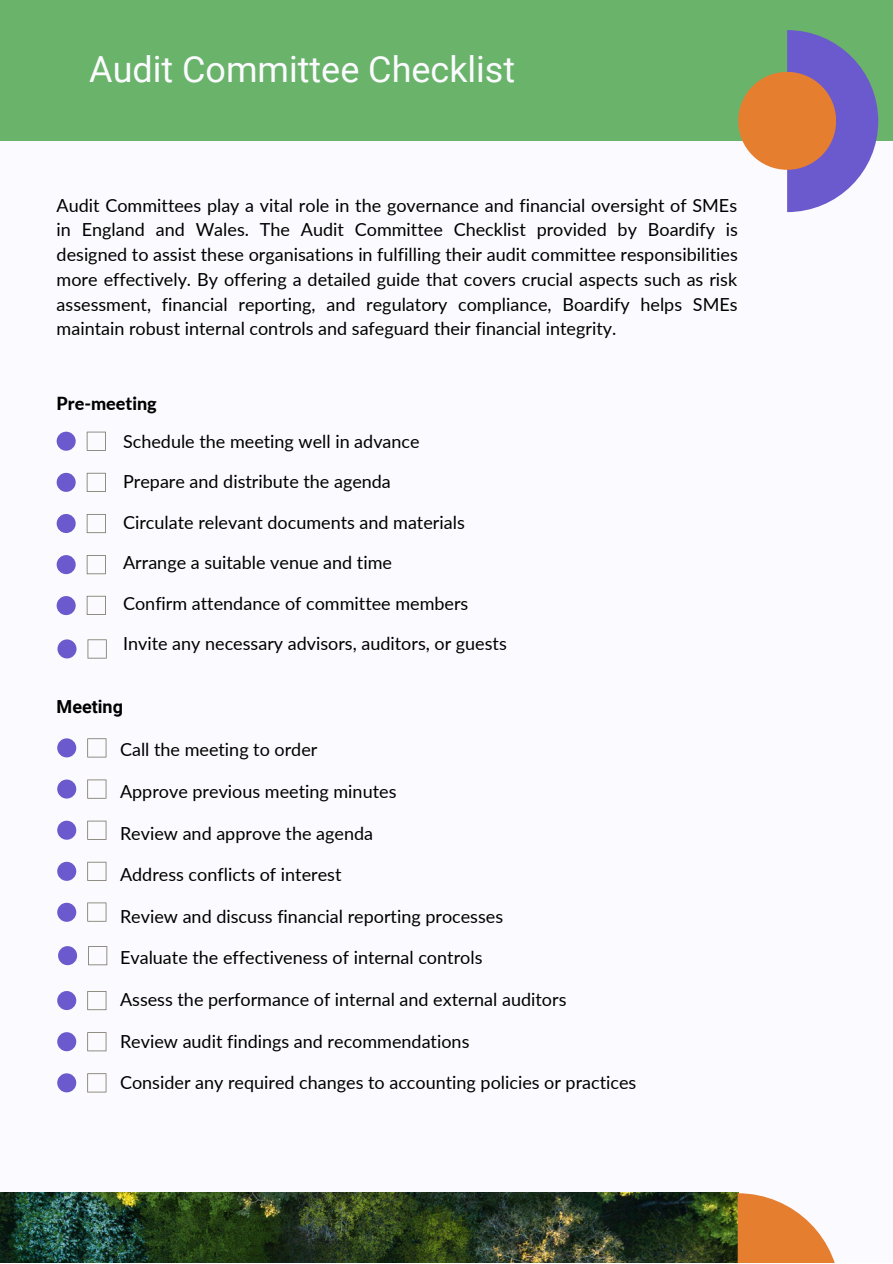
<style>
.page{position:relative;width:893px;height:1264px;background:#fff}
.page>*{position:absolute;margin:0;border:0;box-sizing:border-box;transform-origin:0 0}
.t1{font:36px "Roboto";color:#fbfbff}
.t2{font:18px/24.8px "Lato";color:#000;text-align:justify}
.t3{font:800 18px "Lato";color:#000}
.t4{font:700 18px "Roboto";color:#000}
</style>
<div class="page">
<div style="left:0;top:0;width:892px;height:1262px;background:#fbfbff"></div>
<img style="left:0;top:1192px;width:738px;height:70px">
<div style="left:0;top:0;width:892px;height:140px;background:#6ab36a"></div>
<svg style="left:787px;top:30px;width:91px;height:182px"></svg>
<div style="left:738px;top:72px;width:98px;height:98px;background:#e67e30;border-radius:50%"></div>
<svg style="left:737px;top:1193px;width:98px;height:69px"></svg>
<svg style="left:87px;top:596px;width:19px;height:19px"></svg>
<svg style="left:87px;top:555px;width:19px;height:19px"></svg>
<svg style="left:87px;top:514px;width:19px;height:19px"></svg>
<svg style="left:87px;top:473px;width:19px;height:19px"></svg>
<svg style="left:87px;top:431px;width:19px;height:20px"></svg>
<svg style="left:88px;top:639px;width:19px;height:19px"></svg>
<div style="left:57px;top:431px;width:19px;height:20px;background:#6a5acd;border-radius:50%"></div>
<div style="left:57px;top:473px;width:19px;height:19px;background:#6a5acd;border-radius:50%"></div>
<div style="left:57px;top:514px;width:19px;height:19px;background:#6a5acd;border-radius:50%"></div>
<div style="left:57px;top:555px;width:19px;height:19px;background:#6a5acd;border-radius:50%"></div>
<div style="left:57px;top:596px;width:19px;height:19px;background:#6a5acd;border-radius:50%"></div>
<div style="left:57px;top:639px;width:19px;height:19px;background:#6a5acd;border-radius:50%"></div>
<svg style="left:87px;top:902px;width:19px;height:19px"></svg>
<svg style="left:87px;top:861px;width:19px;height:19px"></svg>
<svg style="left:87px;top:820px;width:19px;height:19px"></svg>
<svg style="left:87px;top:779px;width:19px;height:19px"></svg>
<svg style="left:87px;top:738px;width:19px;height:19px"></svg>
<svg style="left:88px;top:946px;width:19px;height:19px"></svg>
<div style="left:57px;top:738px;width:19px;height:19px;background:#6a5acd;border-radius:50%"></div>
<div style="left:57px;top:779px;width:19px;height:19px;background:#6a5acd;border-radius:50%"></div>
<div style="left:57px;top:820px;width:19px;height:19px;background:#6a5acd;border-radius:50%"></div>
<div style="left:57px;top:861px;width:19px;height:19px;background:#6a5acd;border-radius:50%"></div>
<div style="left:57px;top:902px;width:19px;height:19px;background:#6a5acd;border-radius:50%"></div>
<div style="left:58px;top:946px;width:19px;height:19px;background:#6a5acd;border-radius:50%"></div>
<svg style="left:87px;top:1073px;width:19px;height:19px"></svg>
<svg style="left:87px;top:1032px;width:19px;height:19px"></svg>
<svg style="left:87px;top:991px;width:19px;height:19px"></svg>
<div style="left:57px;top:991px;width:19px;height:19px;background:#6a5acd;border-radius:50%"></div>
<div style="left:57px;top:1032px;width:19px;height:19px;background:#6a5acd;border-radius:50%"></div>
<div style="left:57px;top:1073px;width:19px;height:19px;background:#6a5acd;border-radius:50%"></div>
<h1 class="t1" style="left:89px;top:49px;width:427px">Audit Committee Checklist</h1>
<p class="t2" style="left:57px;top:192px;width:683px">Audit Committees play a vital role in the governance and financial oversight of SMEs in England and Wales. The Audit Committee Checklist provided by Boardify is designed to assist these organisations in fulfilling their audit committee responsibilities more effectively. By offering a detailed guide that covers crucial aspects such as risk assessment, financial reporting, and regulatory compliance, Boardify helps SMEs maintain robust internal controls and safeguard their financial integrity.</p>
<p class="t3" style="left:57px;top:392px;width:102px">Pre-meeting</p>
<p class="t2" style="left:123px;top:428px;width:298px">Schedule the meeting well in advance</p>
<p class="t2" style="left:123px;top:469px;width:269px">Prepare and distribute the agenda</p>
<p class="t2" style="left:123px;top:509px;width:343px">Circulate relevant documents and materials</p>
<p class="t2" style="left:123px;top:550px;width:270px">Arrange a suitable venue and time</p>
<p class="t2" style="left:123px;top:590px;width:347px">Confirm attendance of committee members</p>
<p class="t2" style="left:123px;top:631px;width:385px">Invite any necessary advisors, auditors, or guests</p>
<p class="t4" style="left:57px;top:695px;width:68px">Meeting</p>
<p class="t2" style="left:120px;top:737px;width:199px">Call the meeting to order</p>
<p class="t2" style="left:120px;top:778px;width:278px">Approve previous meeting minutes</p>
<p class="t2" style="left:120px;top:820px;width:254px">Review and approve the agenda</p>
<p class="t2" style="left:120px;top:861px;width:223px">Address conflicts of interest</p>
<p class="t2" style="left:120px;top:903px;width:384px">Review and discuss financial reporting processes</p>
<p class="t2" style="left:120px;top:945px;width:364px">Evaluate the effectiveness of internal controls</p>
<p class="t2" style="left:120px;top:986px;width:448px">Assess the performance of internal and external auditors</p>
<p class="t2" style="left:120px;top:1028px;width:351px">Review audit findings and recommendations</p>
<p class="t2" style="left:120px;top:1069px;width:518px">Consider any required changes to accounting policies or practices</p>
</div>
